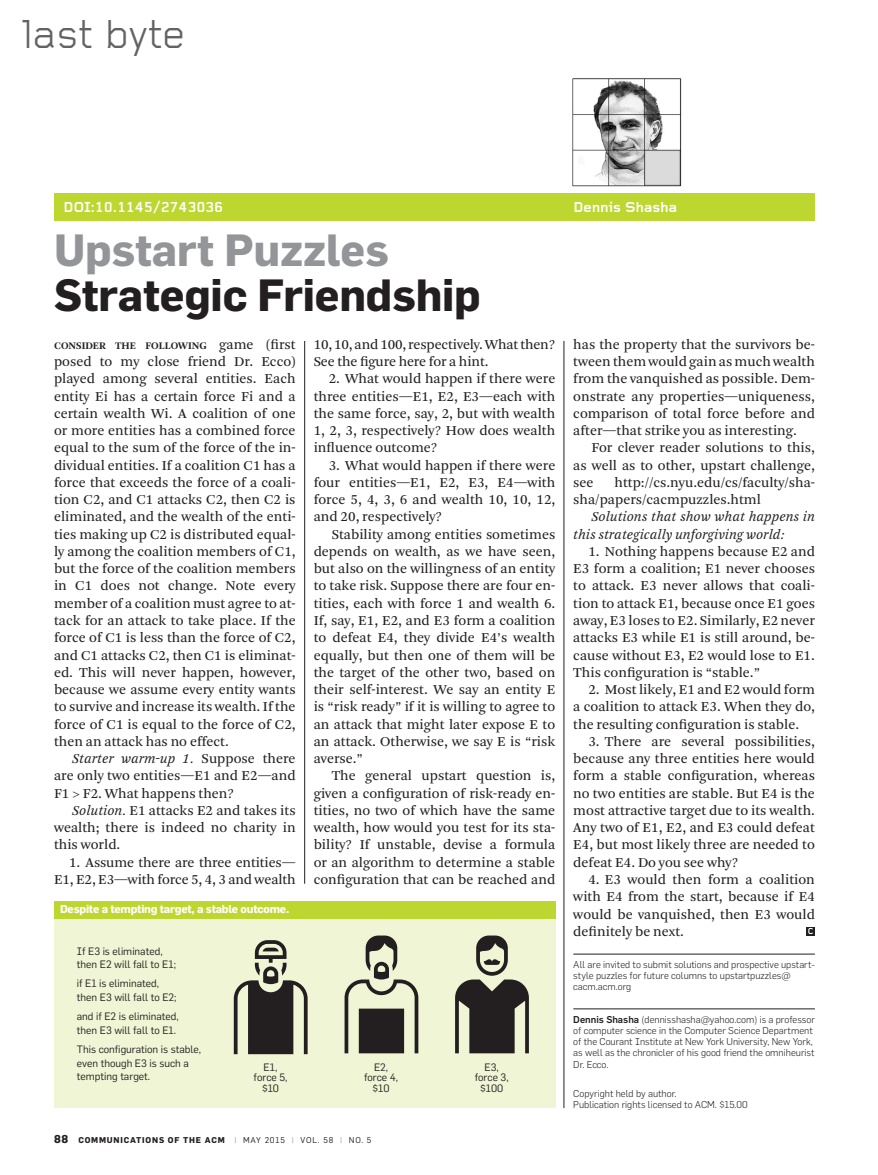
<style>
.page{position:relative;width:878px;height:1175px;background:#fff}
.page>*{position:absolute;margin:0;border:0;box-sizing:border-box;transform-origin:0 0}
.t1{font:700 44.25px "Flama";letter-spacing:-.005em;color:#231f20}
.t2{font:700 44.25px "Flama";letter-spacing:-.005em;color:#939598}
.t3{font:42px "Foundry Gridnik";letter-spacing:-.015em;color:#636366}
.t4{font:700 15px "Foundry Gridnik";letter-spacing:-.015em;color:#fff}
.t5{font:14.25px/17.2px "Arnhem Blond";color:#231f20;text-align:justify}
.t6{font:italic 14.25px/17.2px "Arnhem Blond";color:#231f20}
.t7{font:700 11.25px "Flama";letter-spacing:-.02em;color:#fff}
.t8{font:10.5px/10.5px "Flama";color:#231f20}
.t9{font:700 10.5px "Arnhem";color:#231f20}
.t10{font:300 9.75px/11.2px "Flama";color:#231f20}
.t11{font:700 8.25px "Flama";letter-spacing:.1em;color:#231f20}
.s1{font-family:"Arnhem Blond";font-weight:400;font-size:14.25px}
.s2{font-style:italic}
.s3{font-size:11.25px}
.s4{font-weight:400;color:#939598}
.s5{font-weight:400}
.s6{font-weight:500}
</style>
<div class="page">
<div style="left:54px;top:193px;width:760px;height:27px;background:#bed630"></div>
<img style="left:572px;top:78px;width:110px;height:109px">
<hr style="left:573px;top:953px;width:241px;height:1px;background:#231f20">
<hr style="left:573px;top:1008px;width:241px;height:1px;background:#231f20">
<svg style="left:806px;top:927px;width:8px;height:8px"></svg>
<svg style="left:808px;top:928px;width:4px;height:6px"></svg>
<hr style="left:304px;top:341px;width:1px;height:542px;background:#231f20">
<hr style="left:563px;top:341px;width:1px;height:767px;background:#231f20">
<div style="left:54px;top:901px;width:501px;height:207px;background:#f0f5d5"></div>
<div style="left:54px;top:901px;width:501px;height:17px;background:#bed630"></div>
<svg style="left:234px;top:940px;width:73px;height:114px"></svg>
<svg style="left:344px;top:935px;width:74px;height:118px"></svg>
<svg style="left:455px;top:935px;width:74px;height:118px"></svg>
<h2 class="t3" style="left:23px;top:11px;width:164px">last byte</h2>
<p class="t4" style="left:63px;top:198px;width:162px">DOI:10.1145/2743036</p>
<p class="t4" style="left:573px;top:198px;width:105px">Dennis Shasha</p>
<h1 class="t2" style="left:54px;top:222px;width:336px">Upstart Puzzles</h1>
<h1 class="t1" style="left:54px;top:267px;width:428px">Strategic Friendship</h1>
<p class="t5" style="left:314px;top:336px;width:243px">10, 10, and 100, respectively. What then?<br>See the figure here for a hint.</p>
<p class="t5" style="left:314px;top:370px;width:243px;text-indent:15px">2. What would happen if there were three entities—E1, E2, E3—each with the same force, say, 2, but with wealth 1, 2, 3, respectively? How does wealth influence outcome?</p>
<p class="t5" style="left:314px;top:457px;width:243px;text-indent:15px">3. What would happen if there were four entities—E1, E2, E3, E4—with force 5, 4, 3, 6 and wealth 10, 10, 12, and 20, respectively?</p>
<p class="t5" style="left:314px;top:526px;width:243px;text-indent:18px">Stability among entities sometimes depends on wealth, as we have seen, but also on the willingness of an entity to take risk. Suppose there are four en&shy;tities, each with force 1 and wealth 6.<br>If, say, E1, E2, and E3 form a coalition to defeat E4, they divide E4’s wealth equally, but then one of them will be the target of the other two, based on their self-interest. We say an entity E is “risk ready” if it is willing to agree to an attack that might later expose E to an attack. Otherwise, we say E is “risk averse.”</p>
<p class="t5" style="left:314px;top:767px;width:243px;text-indent:18px">The general upstart question is, given a configuration of risk-ready en&shy;tities, no two of which have the same wealth, how would you test for its sta&shy;bility? If unstable, devise a formula or an algorithm to determine a stable configuration that can be reached and</p>
<p class="t9" style="left:54px;top:339px;width:243px">CONSIDER THE FOLLOWING <span class="s1">game (first</span></p>
<p class="t5" style="left:54px;top:353px;width:243px">posed to my close friend Dr. Ecco) played among several entities. Each entity Ei has a certain force Fi and a certain wealth Wi. A coalition of one or more entities has a combined force equal to the sum of the force of the in&shy;dividual entities. If a coalition C1 has a force that exceeds the force of a coali&shy;tion C2, and C1 attacks C2, then C2 is eliminated, and the wealth of the enti&shy;ties making up C2 is distributed equal&shy;ly among the coalition members of C1, but the force of the coalition members in C1 does not change. Note every member of a coalition must agree to at&shy;tack for an attack to take place. If the force of C1 is less than the force of C2, and C1 attacks C2, then C1 is eliminat&shy;ed. This will never happen, however, because we assume every entity wants to survive and increase its wealth. If the force of C1 is equal to the force of C2, then an attack has no effect.</p>
<p class="t5" style="left:54px;top:750px;width:243px;text-indent:18px"><span class="s2">Starter warm-up 1.</span> Suppose there are only two entities—E1 and E2—and F1 &gt; F2. What happens then?</p>
<p class="t5" style="left:54px;top:802px;width:243px;text-indent:18px"><span class="s2">Solution.</span> E1 attacks E2 and takes its wealth; there is indeed no charity in this world.</p>
<p class="t5" style="left:54px;top:853px;width:243px;text-align:right">1. Assume there are three entities—<br>E1, E2, E3—with force 5, 4, 3 and wealth</p>
<p class="t7" style="left:60px;top:902px;width:231px">Despite a tempting target, a stable outcome.</p>
<p class="t8" style="left:77px;top:943px;width:101px;line-height:13.5px">If E3 is eliminated, then E2 will fall to E1;</p>
<p class="t8" style="left:77px;top:976px;width:101px;line-height:13.5px">if E1 is eliminated, then E3 will fall to E2;</p>
<p class="t8" style="left:77px;top:1009px;width:103px;line-height:13.5px">and if E2 is eliminated, then E3 will fall to E1.</p>
<p class="t8" style="left:77px;top:1042px;width:126px;line-height:13.5px">This configuration is stable, even though E3 is such a tempting target.</p>
<p class="t8" style="left:254px;top:1061px;width:35px;text-align:center">E1, force 5, $10</p>
<p class="t8" style="left:364px;top:1061px;width:36px;text-align:center">E2, force 4, $10</p>
<p class="t8" style="left:475px;top:1061px;width:35px;text-align:center">E3, force 3, $100</p>
<p class="t11" style="left:54px;top:1134px;width:319px"><span class="s3">88</span> COMMUNICATIONS OF THE ACM <span class="s4">|</span> <span class="s5">MAY 2015</span> <span class="s4">|</span> <span class="s5">VOL. 58</span> <span class="s4">|</span> <span class="s5">NO. 5</span></p>
<p class="t5" style="left:573px;top:336px;width:243px">has the property that the survivors be&shy;tween them would gain as much wealth from the vanquished as possible. Dem&shy;onstrate any properties—uniqueness, comparison of total force before and after—that strike you as interesting.</p>
<p class="t5" style="left:573px;top:439px;width:243px;text-indent:18px">For clever reader solutions to this, as well as to other, upstart challenge, see</p>
<p class="t5" style="left:573px;top:474px;width:243px;text-indent:41px">http://cs.nyu.edu/cs/faculty/sha&shy;sha/papers/cacmpuzzles.html</p>
<p class="t6" style="left:573px;top:508px;width:243px;text-indent:18px">Solutions that show what happens in this strategically unforgiving world:</p>
<p class="t5" style="left:573px;top:543px;width:243px;text-indent:15px">1. Nothing happens because E2 and E3 form a coalition; E1 never chooses to attack. E3 never allows that coali&shy;tion to attack E1, because once E1 goes away, E3 loses to E2. Similarly, E2 never attacks E3 while E1 is still around, be&shy;cause without E3, E2 would lose to E1.<br>This configuration is “stable.”</p>
<p class="t5" style="left:573px;top:681px;width:243px;text-indent:15px">2. Most likely, E1 and E2 would form a coalition to attack E3. When they do, the resulting configuration is stable.</p>
<p class="t5" style="left:573px;top:733px;width:243px;text-indent:15px">3. There are several possibilities, because any three entities here would form a stable configuration, whereas no two entities are stable. But E4 is the most attractive target due to its wealth.<br>Any two of E1, E2, and E3 could defeat E4, but most likely three are needed to defeat E4. Do you see why?</p>
<p class="t5" style="left:573px;top:871px;width:243px;text-indent:15px">4. E3 would then form a coalition with E4 from the start, because if E4 would be vanquished, then E3 would definitely be next.</p>
<p class="t10" style="left:573px;top:958px;width:243px">All are invited to submit solutions and prospective upstart&shy;style puzzles for future columns to upstartpuzzles@ cacm.acm.org</p>
<p class="t10" style="left:573px;top:1013px;width:243px"><span class="s6">Dennis Shasha</span> (dennisshasha@yahoo.com) is a professor of computer science in the Computer Science Department of the Courant Institute at New York University, New York, as well as the chronicler of his good friend the omniheurist Dr. Ecco.</p>
<p class="t10" style="left:573px;top:1087px;width:176px">Copyright held by author.<br>Publication rights licensed to ACM. $15.00</p>
</div>
